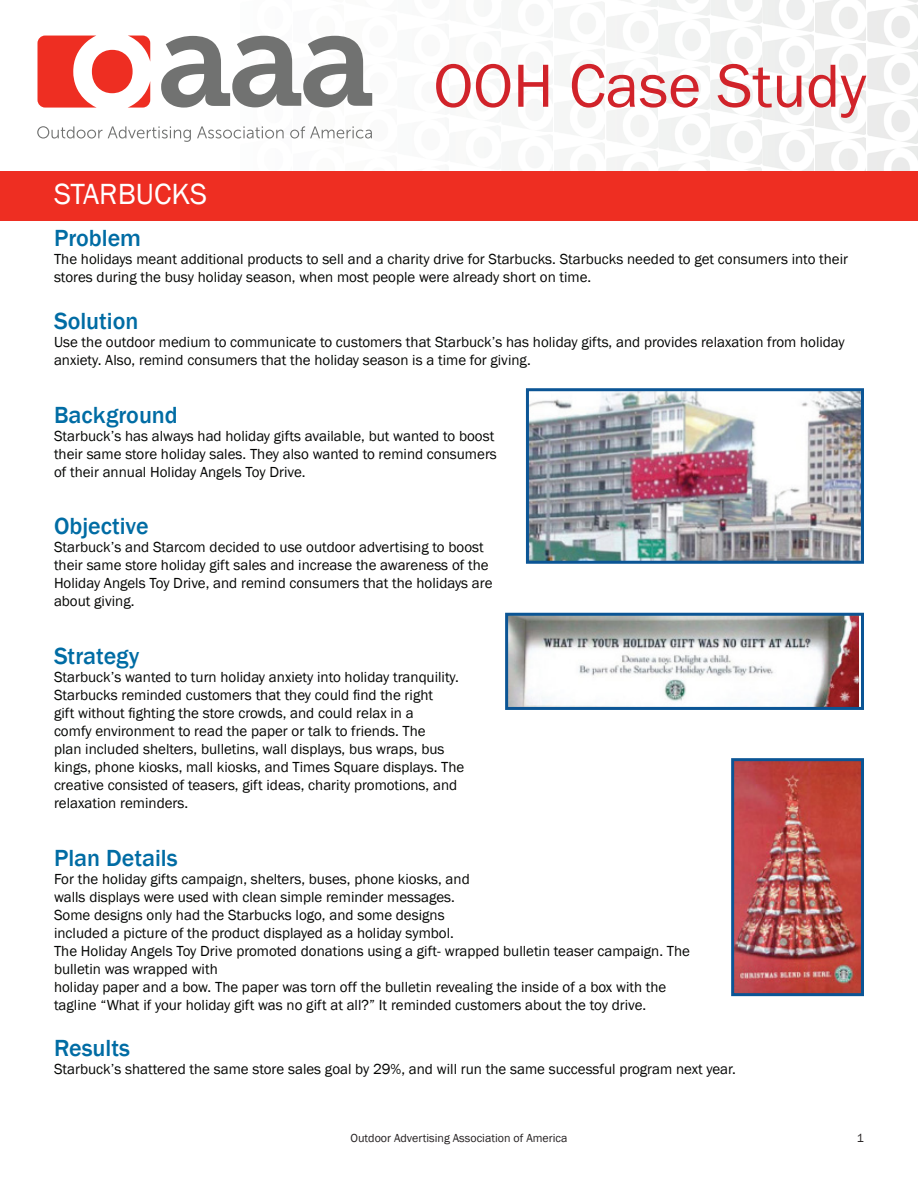
<style>
.page{position:relative;width:918px;height:1188px;background:#fff}
.page>*{position:absolute;margin:0;border:0;box-sizing:border-box;transform-origin:0 0}
.t1{font:63px "Franklin Gothic";color:#d1232a}
.t2{font:30px "Franklin Gothic";color:#fff}
.t3{font:500 24px "Franklin Gothic";color:#006ca4}
.t4{font:15px/18px "Franklin Gothic";color:#040503}
.t5{font:12px "Franklin Gothic";color:#231f20}
</style>
<div class="page">
<img style="left:530px;top:392px;width:330px;height:168px">
<div style="left:526px;top:388px;width:338px;height:176px;border:3px solid #0b5595"></div>
<img style="left:509px;top:617px;width:350px;height:89px">
<div style="left:505px;top:613px;width:359px;height:97px;border:3px solid #0b5595"></div>
<img style="left:735px;top:762px;width:125px;height:230px">
<div style="left:731px;top:758px;width:133px;height:238px;border:3px solid #0b5595"></div>
<img style="left:815px;top:43px;width:51px;height:44px">
<img style="left:815px;top:0;width:51px;height:40px">
<img style="left:372px;top:93px;width:1px;height:13px">
<img style="left:815px;top:137px;width:51px;height:34px">
<img style="left:867px;top:5px;width:51px;height:44px">
<img style="left:907px;top:0;width:11px;height:2px">
<img style="left:867px;top:52px;width:51px;height:44px">
<img style="left:867px;top:99px;width:51px;height:44px">
<img style="left:867px;top:146px;width:51px;height:25px">
<svg style="left:37px;top:126px;width:154px;height:16px"></svg>
<svg style="left:197px;top:126px;width:87px;height:13px"></svg>
<svg style="left:290px;top:126px;width:82px;height:13px"></svg>
<svg style="left:38px;top:36px;width:112px;height:72px"></svg>
<svg style="left:161px;top:36px;width:211px;height:72px"></svg>
<div style="left:0;top:171px;width:918px;height:50px;background:#ee2e22"></div>
<p class="t2" style="left:54px;top:175px;width:155px">STARBUCKS</p>
<p class="t1" style="left:434px;top:47px;width:434px">OOH Case Study</p>
<p class="t3" style="left:54px;top:223px;width:89px">Problem</p>
<p class="t4" style="left:54px;top:251px;width:796px">The holidays meant additional products to sell and a charity drive for Starbucks. Starbucks needed to get consumers into their</p>
<p class="t4" style="left:54px;top:269px;width:539px">stores during the busy holiday season, when most people were already short on time.</p>
<p class="t3" style="left:54px;top:306px;width:86px">Solution</p>
<p class="t4" style="left:54px;top:333px;width:792px">Use the outdoor medium to communicate to customers that Starbuck’s has holiday gifts, and provides relaxation from holiday</p>
<p class="t4" style="left:54px;top:351px;width:478px">anxiety. Also, remind consumers that the holiday season is a time for giving.</p>
<p class="t3" style="left:54px;top:400px;width:125px">Background</p>
<p class="t4" style="left:54px;top:427px;width:444px">Starbuck’s has always had holiday gifts available, but wanted to boost their same store holiday sales. They also wanted to remind consumers of their annual Holiday Angels Toy Drive.</p>
<p class="t3" style="left:54px;top:511px;width:96px">Objective</p>
<p class="t4" style="left:54px;top:539px;width:440px">Starbuck’s and Starcom decided to use outdoor advertising to boost their same store holiday gift sales and increase the awareness of the Holiday Angels Toy Drive, and remind consumers that the holidays are about giving.</p>
<p class="t3" style="left:54px;top:641px;width:87px">Strategy</p>
<p class="t4" style="left:54px;top:668px;width:407px">Starbuck’s wanted to turn holiday anxiety into holiday tranquility.</p>
<p class="t4" style="left:54px;top:686px;width:381px">Starbucks reminded customers that they could find the right</p>
<p class="t4" style="left:54px;top:704px;width:361px">gift without fighting the store crowds, and could relax in a</p>
<p class="t4" style="left:54px;top:722px;width:373px">comfy environment to read the paper or talk to friends. The</p>
<p class="t4" style="left:54px;top:740px;width:392px">plan included shelters, bulletins, wall displays, bus wraps, bus</p>
<p class="t4" style="left:54px;top:758px;width:412px">kings, phone kiosks, mall kiosks, and Times Square displays. The</p>
<p class="t4" style="left:54px;top:776px;width:405px">creative consisted of teasers, gift ideas, charity promotions, and</p>
<p class="t4" style="left:54px;top:794px;width:136px">relaxation reminders.</p>
<p class="t3" style="left:54px;top:843px;width:125px">Plan Details</p>
<p class="t4" style="left:54px;top:870px;width:417px">For the holiday gifts campaign, shelters, buses, phone kiosks, and</p>
<p class="t4" style="left:54px;top:888px;width:402px">walls displays were used with clean simple reminder messages.</p>
<p class="t4" style="left:54px;top:906px;width:392px">Some designs only had the Starbucks logo, and some designs</p>
<p class="t4" style="left:54px;top:924px;width:401px">included a picture of the product displayed as a holiday symbol.</p>
<p class="t4" style="left:54px;top:942px;width:638px">The Holiday Angels Toy Drive promoted donations using a gift- wrapped bulletin teaser campaign. The bulletin was wrapped with</p>
<p class="t4" style="left:54px;top:978px;width:614px">holiday paper and a bow. The paper was torn off the bulletin revealing the inside of a box with the</p>
<p class="t4" style="left:54px;top:996px;width:594px">tagline “What if your holiday gift was no gift at all?” It reminded customers about the toy drive.</p>
<p class="t3" style="left:54px;top:1033px;width:78px">Results</p>
<p class="t4" style="left:54px;top:1061px;width:684px">Starbuck’s shattered the same store sales goal by 29%, and will run the same successful program next year.</p>
<p class="t5" style="left:351px;top:1131px;width:219px">Outdoor Advertising Association of America</p>
<p class="t5" style="left:857px;top:1131px;width:9px">1</p>
</div>
